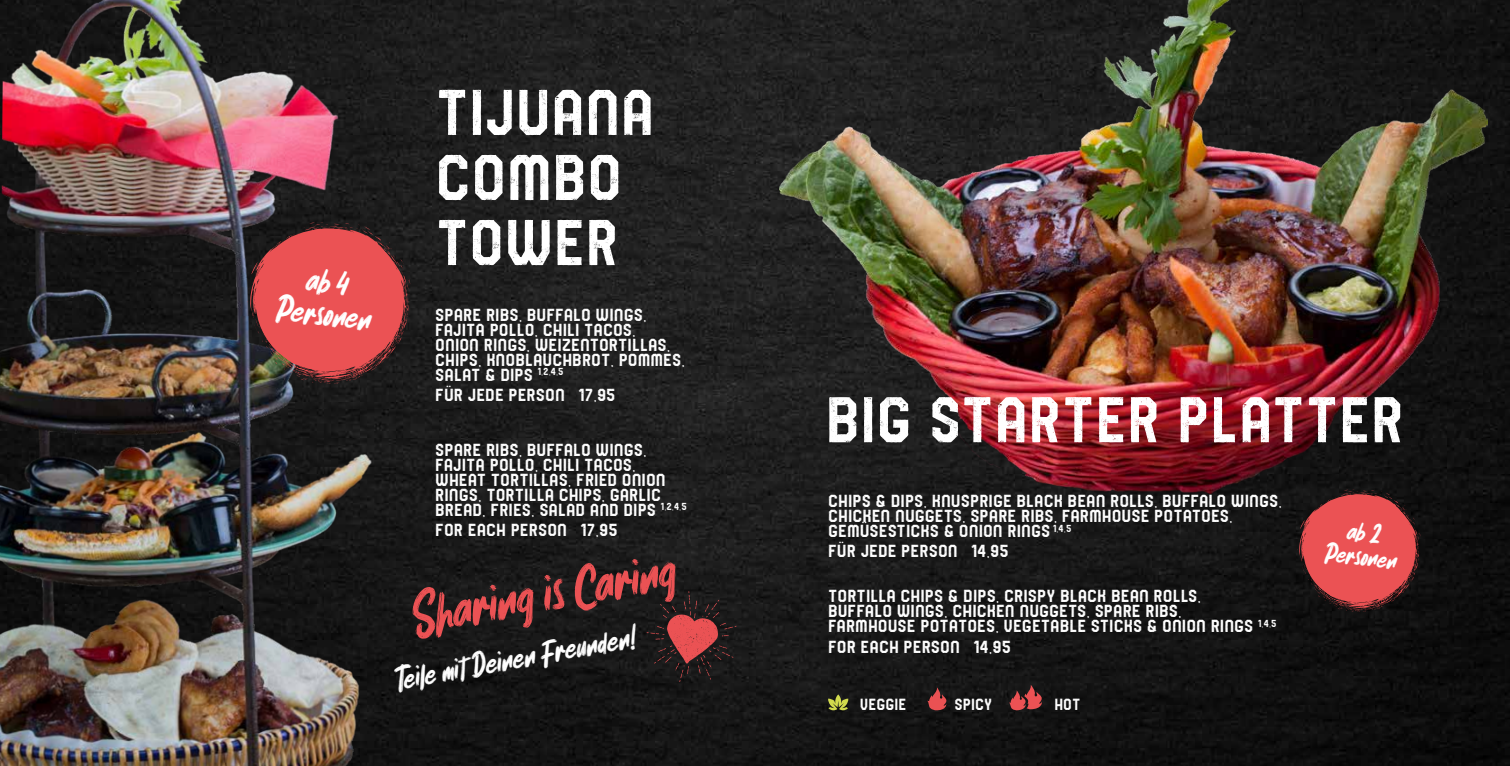
<style>
.page{position:relative;width:1510px;height:766px;background:#fff}
.page>*{position:absolute;margin:0;border:0;box-sizing:border-box;transform-origin:0 0}
.t1{font:64.75px/65px "Douglas Calgury Block";color:#fff}
.t2{font:57.25px "Heseick";color:#eb5254}
.t3{font:35.88px/32.1px "Heseick";color:#fff;text-align:center}
.t4{font:32.88px "Heseick";color:#fff}
.t5{font:27.25px/24.4px "Heseick";color:#fff;text-align:center}
.t6{font:17.5px/15px "Douglas Calgury Block";color:#fff}
.t7{font:16.12px "Douglas Calgury Block";color:#fff}
</style>
<div class="page">
<img style="left:404px;top:0;width:1105px;height:765px">
<img style="left:780px;top:0;width:707px;height:493px">
<svg style="left:828px;top:694px;width:20px;height:16px"></svg>
<svg style="left:927px;top:687px;width:19px;height:23px"></svg>
<svg style="left:1008px;top:683px;width:34px;height:28px"></svg>
<img style="left:0;top:0;width:404px;height:765px">
<svg style="left:1297px;top:489px;width:123px;height:122px;background:#a53d3e"></svg>
<svg style="left:248px;top:222px;width:162px;height:161px;background:#ac4344"></svg>
<svg style="left:646px;top:591px;width:90px;height:90px;background:#472626"></svg>
<h3 class="t3" style="left:282px;top:261px;width:97px;rotate:7deg">ab 4<br>Personen</h3>
<h1 class="t1" style="left:435px;top:78px;width:221px">TIJUANA<br>COMBO<br>TOWER</h1>
<p class="t6" style="left:435px;top:306px;width:251px">SPARE RIBS, BUFFALO WINGS,<br>FAJITA POLLO, CHILI TACOS,<br>ONION RINGS, WEIZENTORTILLAS,<br>CHIPS, KNOBLAUCHBROT, POMMES,<br>SALAT &amp; DIPS <sup>1,2,4,5</sup></p>
<p class="t6" style="left:435px;top:386px;width:182px">FÜR JEDE PERSON 17,95</p>
<h1 class="t1" style="left:825px;top:385px;width:580px">BIG STARTER PLATTER</h1>
<p class="t6" style="left:435px;top:441px;width:253px">SPARE RIBS, BUFFALO WINGS,<br>FAJITA POLLO, CHILI TACOS,<br>WHEAT TORTILLAS, FRIED ONION<br>RINGS, TORTILLA CHIPS, GARLIC<br>BREAD, FRIES, SALAD AND DIPS <sup>1,2,4,5</sup></p>
<p class="t6" style="left:435px;top:521px;width:184px">FOR EACH PERSON 17,95</p>
<h3 class="t5" style="left:1329px;top:516px;width:74px;rotate:7deg">ab 2<br>Personen</h3>
<p class="t6" style="left:828px;top:493px;width:455px">CHIPS &amp; DIPS, KNUSPRIGE BLACK BEAN ROLLS, BUFFALO WINGS,<br>CHICKEN NUGGETS, SPARE RIBS, FARMHOUSE POTATOES,<br>GEMÜSESTICKS &amp; ONION RINGS <sup>1,4,5</sup></p>
<p class="t6" style="left:828px;top:543px;width:182px">FÜR JEDE PERSON 14,95</p>
<p class="t6" style="left:828px;top:588px;width:450px">TORTILLA CHIPS &amp; DIPS, CRISPY BLACK BEAN ROLLS,<br>BUFFALO WINGS, CHICKEN NUGGETS, SPARE RIBS,<br>FARMHOUSE POTATOES, VEGETABLE STICKS &amp; ONION RINGS <sup>1,4,5</sup></p>
<p class="t6" style="left:828px;top:638px;width:184px">FOR EACH PERSON 14,95</p>
<h2 class="t2" style="left:407px;top:586px;width:269px;rotate:-10deg">Sharing is Caring</h2>
<h3 class="t4" style="left:392px;top:662px;width:245px;rotate:-10deg">Teile mit Deinen Freunden!</h3>
<p class="t7" style="left:860px;top:693px;width:48px">VEGGIE</p>
<p class="t7" style="left:954px;top:693px;width:39px">SPICY</p>
<p class="t7" style="left:1054px;top:693px;width:28px">HOT</p>
</div>
